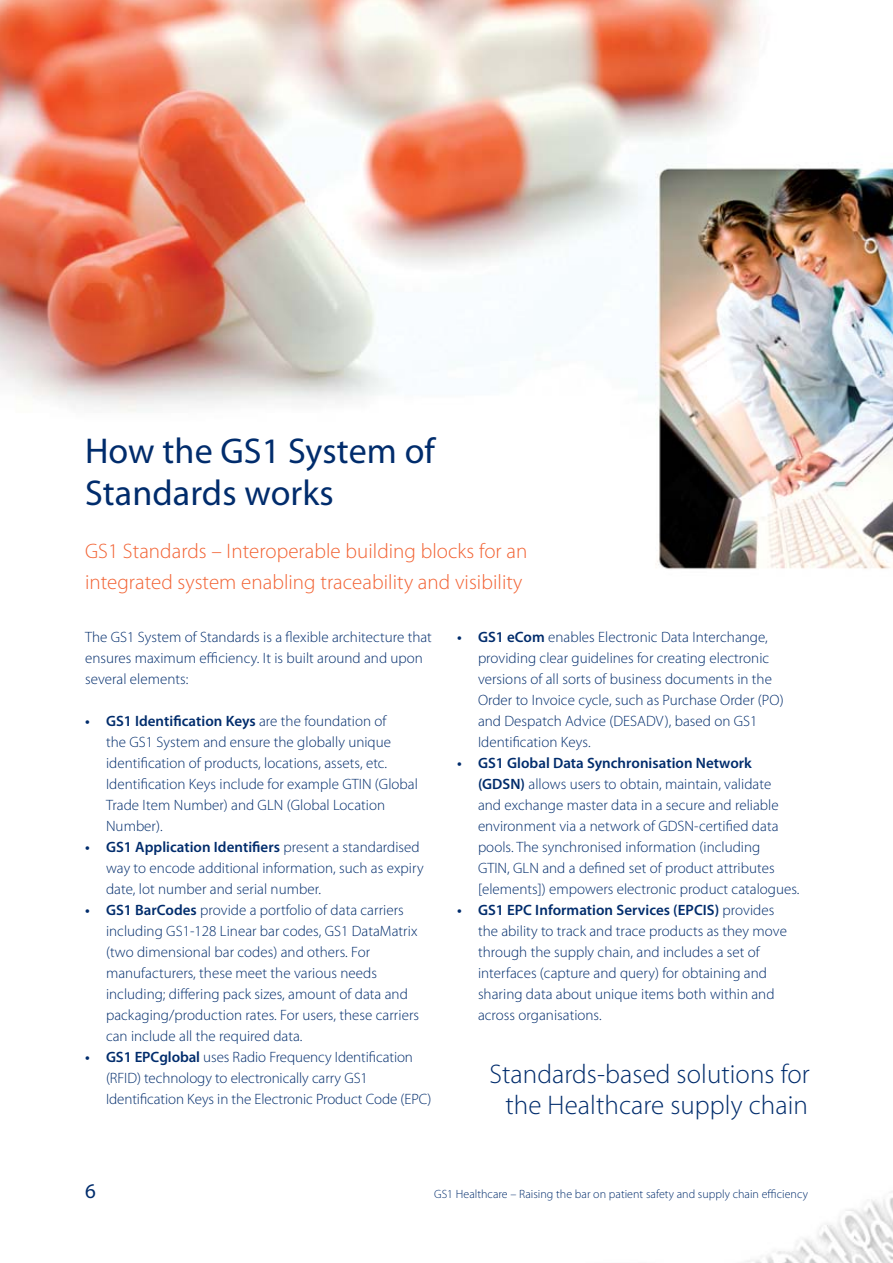
<style>
.page{position:relative;width:893px;height:1263px;background:#fff}
.page>*{position:absolute;margin:0;border:0;box-sizing:border-box;transform-origin:0 0}
.t1{font:36px/42px "Myriad Pro";letter-spacing:.005em;color:#002c6c}
.t2{font:300 27px/31.5px "Myriad Pro";letter-spacing:.005em;color:#002c6c;text-align:center}
.t3{font:300 21px/31.5px "Myriad Pro";letter-spacing:.005em;color:#f26334}
.t4{font:21px "Myriad Pro";color:#002c6c}
.t5{font:300 15px/21px "Myriad Pro";letter-spacing:.005em;color:#002c6c}
.t6{font:300 12px "Myriad Pro";letter-spacing:.005em;color:#002c6c}
.s1{font-weight:600}
</style>
<div class="page">
<img style="left:0;top:0;width:893px;height:1263px">
<h1 class="t1" style="left:85px;top:434px;width:351px">How the GS1 System of<br>Standards works</h1>
<h3 class="t3" style="left:85px;top:537px;width:444px">GS1 Standards – Interoperable building blocks for an integrated system enabling traceability and visibility</h3>
<p class="t5" style="left:85px;top:628px;width:348px">The GS1 System of Standards is a flexible architecture that ensures maximum efficiency. It is built around and upon several elements:</p>
<p class="t5" style="left:106px;top:712px;width:313px;text-indent:-21px"><span class="s1">• GS1 Identification Keys</span> are the foundation of<br>the GS1 System and ensure the globally unique identification of products, locations, assets, etc.<br>Identification Keys include for example GTIN (Global Trade Item Number) and GLN (Global Location Number).</p>
<p class="t5" style="left:106px;top:838px;width:319px;text-indent:-21px"><span class="s1">• GS1 Application Identifiers</span> present a standardised way to encode additional information, such as expiry date, lot number and serial number.</p>
<p class="t5" style="left:106px;top:901px;width:314px;text-indent:-21px"><span class="s1">• GS1 BarCodes</span> provide a portfolio of data carriers including GS1-128 Linear bar codes, GS1 DataMatrix (two dimensional bar codes) and others. For manufacturers, these meet the various needs including; differing pack sizes, amount of data and packaging/production rates. For users, these carriers can include all the required data.</p>
<p class="t5" style="left:106px;top:1048px;width:327px;text-indent:-21px"><span class="s1">• GS1 EPCglobal</span> uses Radio Frequency Identification (RFID) technology to electronically carry GS1<br>Identification Keys in the Electronic Product Code (EPC)</p>
<p class="t5" style="left:478px;top:628px;width:307px;text-indent:-21px"><span class="s1">• GS1 eCom</span> enables Electronic Data Interchange, providing clear guidelines for creating electronic versions of all sorts of business documents in the Order to Invoice cycle, such as Purchase Order (PO) and Despatch Advice (DESADV), based on GS1<br>Identification Keys.</p>
<p class="t5" style="left:478px;top:754px;width:323px;text-indent:-21px"><span class="s1">• GS1 Global Data Synchronisation Network (GDSN)</span> allows users to obtain, maintain, validate<br>and exchange master data in a secure and reliable environment via a network of GDSN-certified data pools. The synchronised information (including<br>GTIN, GLN and a defined set of product attributes [elements]) empowers electronic product catalogues.</p>
<p class="t5" style="left:478px;top:901px;width:310px;text-indent:-21px"><span class="s1">• GS1 EPC Information Services (EPCIS)</span> provides the ability to track and trace products as they move through the supply chain, and includes a set of interfaces (capture and query) for obtaining and sharing data about unique items both within and across organisations.</p>
<h2 class="t2" style="left:489px;top:1061px;width:322px">Standards-based solutions for the Healthcare supply chain</h2>
<h3 class="t4" style="left:85px;top:1183px;width:12px">6</h3>
<p class="t6" style="left:434px;top:1189px;width:375px">GS1 Healthcare – Raising the bar on patient safety and supply chain efficiency</p>
</div>
